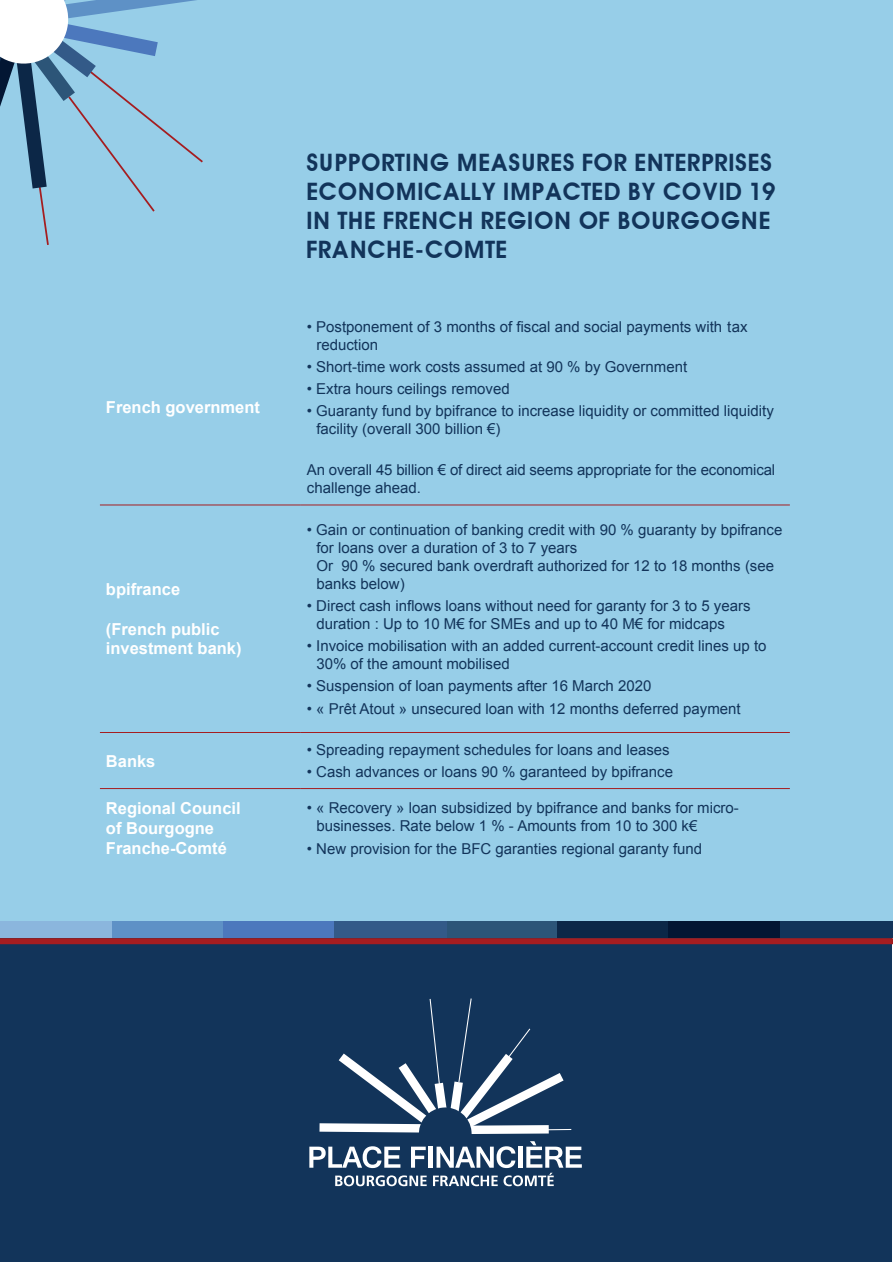
<style>
.page{position:relative;width:893px;height:1263px;background:#fff}
.page>*{position:absolute;margin:0;border:0;box-sizing:border-box;transform-origin:0 0}
.t1{font:600 24px/28.8px "Avant Garde";color:#12345a}
.t2{font:700 16.5px/19.8px "Arial";color:#fff}
.t3{font:15px/18px "Arial";color:#12345a}
</style>
<div class="page">
<div style="left:0;top:0;width:893px;height:928px;background:#97cee8"></div>
<div style="left:1px;top:922px;width:891px;height:340px;background:#12345a"></div>
<svg style="left:309px;top:998px;width:273px;height:188px"></svg>
<svg style="left:0;top:0;width:203px;height:245px"></svg>
<div style="left:0;top:921px;width:112px;height:17px;background:#8bb6dd"></div>
<div style="left:112px;top:921px;width:112px;height:17px;background:#5e91c6"></div>
<div style="left:446px;top:921px;width:112px;height:17px;background:#2c5578"></div>
<div style="left:223px;top:921px;width:113px;height:17px;background:#4c78bd"></div>
<div style="left:557px;top:921px;width:113px;height:17px;background:#0c2747"></div>
<div style="left:335px;top:921px;width:112px;height:17px;background:#335a88"></div>
<div style="left:669px;top:921px;width:112px;height:17px;background:#031633"></div>
<div style="left:781px;top:921px;width:112px;height:17px;background:#12345a"></div>
<div style="left:0;top:938px;width:893px;height:6px;background:#a51d20"></div>
<hr style="left:100px;top:505px;width:201px;height:1px;background:#a51d20">
<hr style="left:301px;top:505px;width:489px;height:1px;background:#a51d20">
<hr style="left:100px;top:732px;width:201px;height:1px;background:#a51d20">
<hr style="left:301px;top:732px;width:489px;height:1px;background:#a51d20">
<hr style="left:100px;top:788px;width:201px;height:1px;background:#a51d20">
<hr style="left:301px;top:788px;width:489px;height:1px;background:#a51d20">
<p class="t2" style="left:106px;top:397px;width:156px">French government</p>
<p class="t2" style="left:106px;top:580px;width:76px">bpifrance</p>
<p class="t2" style="left:106px;top:619px;width:137px">(French public investment bank)</p>
<p class="t2" style="left:106px;top:751px;width:51px">Banks</p>
<p class="t1" style="left:306px;top:149px;width:471px">SUPPORTING MEASURES FOR ENTERPRISES<br>ECONOMICALLY IMPACTED BY COVID 19<br>IN THE FRENCH REGION OF BOURGOGNE<br>FRANCHE-COMTE</p>
<p class="t3" style="left:316px;top:317px;width:433px;text-indent:-10px">• Postponement of 3 months of fiscal and social payments with tax reduction</p>
<p class="t3" style="left:307px;top:358px;width:382px">• Short-time work costs assumed at 90 % by Government</p>
<p class="t3" style="left:307px;top:380px;width:204px">• Extra hours ceilings removed</p>
<p class="t3" style="left:316px;top:402px;width:459px;text-indent:-10px">• Guaranty fund by bpifrance to increase liquidity or committed liquidity facility (overall 300 billion €)</p>
<p class="t3" style="left:307px;top:460px;width:470px">An overall 45 billion € of direct aid seems appropriate for the economical challenge ahead.</p>
<p class="t3" style="left:316px;top:521px;width:467px;text-indent:-10px">• Gain or continuation of banking credit with 90 % guaranty by bpifrance for loans over a duration of 3 to 7 years<br>Or 90 % secured bank overdraft authorized for 12 to 18 months (see banks below)</p>
<p class="t3" style="left:316px;top:597px;width:436px;text-indent:-10px">• Direct cash inflows loans without need for garanty for 3 to 5 years duration : Up to 10 M€ for SMEs and up to 40 M€ for midcaps</p>
<p class="t3" style="left:316px;top:637px;width:452px;text-indent:-10px">• Invoice mobilisation with an added current-account credit lines up to<br>30% of the amount mobilised</p>
<p class="t3" style="left:307px;top:677px;width:346px">• Suspension of loan payments after 16 March 2020</p>
<p class="t3" style="left:307px;top:700px;width:435px">• « Prêt Atout » unsecured loan with 12 months deferred payment</p>
<p class="t3" style="left:307px;top:741px;width:364px">• Spreading repayment schedules for loans and leases</p>
<p class="t3" style="left:307px;top:763px;width:368px">• Cash advances or loans 90 % garanteed by bpifrance</p>
<p class="t2" style="left:106px;top:799px;width:136px">Regional Council of Bourgogne<br>Franche-Comté</p>
<p class="t3" style="left:316px;top:799px;width:424px;text-indent:-10px">• « Recovery » loan subsidized by bpifrance and banks for micro&shy;businesses. Rate below 1 % - Amounts from 10 to 300 k€</p>
<p class="t3" style="left:307px;top:839px;width:397px">• New provision for the BFC garanties regional garanty fund</p>
</div>
